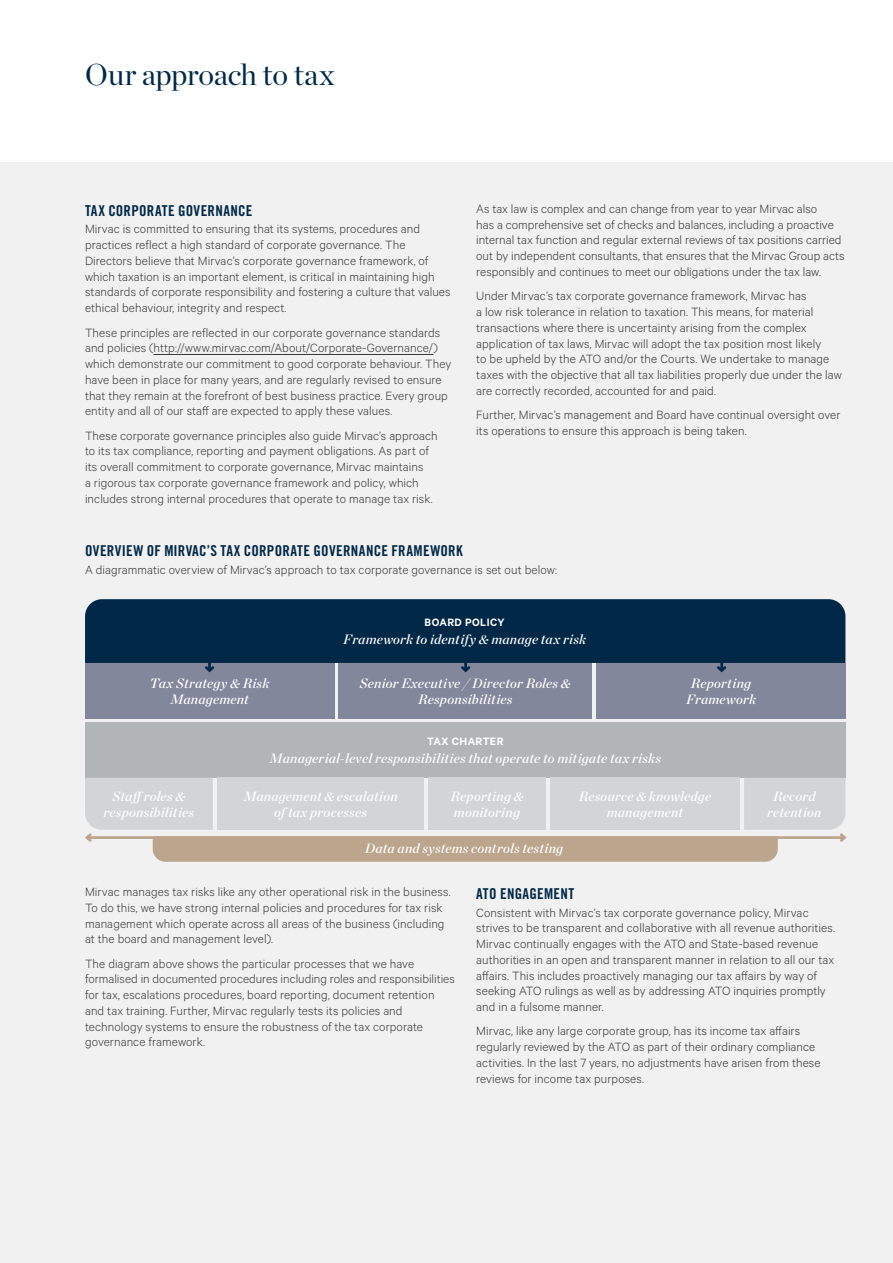
<style>
.page{position:relative;width:893px;height:1263px;background:#fff}
.page>*{position:absolute;margin:0;border:0;box-sizing:border-box;transform-origin:0 0}
.t1{font:30px "Chronicle Display";letter-spacing:-.005em;color:#012846}
.t2{font:15px "Trade Gothic Bold Cond Twenty";letter-spacing:.02em;color:#012846}
.t3{font:300 13.5px/15.8px "Calibre";letter-spacing:.005em;color:#383839}
.t4{font:italic 13.5px/15.8px "Chronicle Display Semi";letter-spacing:.015em;color:#fff;text-align:center}
.t5{font:600 12px "Calibre";letter-spacing:.035em;color:#fff}
</style>
<div class="page">
<div style="left:0;top:162px;width:893px;height:1101px;background:#f1f1f2"></div>
<hr style="left:154px;top:354px;width:279px;height:1px;background:#383839">
<div style="left:85px;top:599px;width:760px;height:64px;background:#012846"></div>
<div style="left:85px;top:663px;width:249px;height:55px;background:#83879b"></div>
<div style="left:338px;top:663px;width:254px;height:55px;background:#83879b"></div>
<div style="left:596px;top:663px;width:249px;height:55px;background:#83879b"></div>
<div style="left:85px;top:722px;width:760px;height:56px;background:#b2b5b6"></div>
<svg style="left:202px;top:660px;width:15px;height:13px"></svg>
<svg style="left:458px;top:660px;width:15px;height:13px"></svg>
<svg style="left:715px;top:660px;width:14px;height:13px"></svg>
<svg style="left:85px;top:778px;width:762px;height:84px;background:#d1ccc6"></svg>
<h1 class="t1" style="left:85px;top:52px;width:251px">Our approach to tax</h1>
<p class="t2" style="left:85px;top:201px;width:169px">TAX CORPORATE GOVERNANCE</p>
<p class="t3" style="left:85px;top:221px;width:367px">Mirvac is committed to ensuring that its systems, procedures and practices reflect a high standard of corporate governance. The Directors believe that Mirvac’s corporate governance framework, of which taxation is an important element, is critical in maintaining high standards of corporate responsibility and fostering a culture that values ethical behaviour, integrity and respect.</p>
<p class="t3" style="left:85px;top:324px;width:368px">These principles are reflected in our corporate governance standards and policies (http://www.mirvac.com/About/Corporate-Governance/) which demonstrate our commitment to good corporate behaviour. They have been in place for many years, and are regularly revised to ensure that they remain at the forefront of best business practice. Every group entity and all of our staff are expected to apply these values.</p>
<p class="t3" style="left:85px;top:427px;width:354px">These corporate governance principles also guide Mirvac’s approach to its tax compliance, reporting and payment obligations. As part of its overall commitment to corporate governance, Mirvac maintains<br>a rigorous tax corporate governance framework and policy, which includes strong internal procedures that operate to manage tax risk.</p>
<p class="t3" style="left:476px;top:200px;width:370px">As tax law is complex and can change from year to year Mirvac also<br>has a comprehensive set of checks and balances, including a proactive internal tax function and regular external reviews of tax positions carried out by independent consultants, that ensures that the Mirvac Group acts responsibly and continues to meet our obligations under the tax law.</p>
<p class="t3" style="left:476px;top:288px;width:367px">Under Mirvac’s tax corporate governance framework, Mirvac has<br>a low risk tolerance in relation to taxation. This means, for material transactions where there is uncertainty arising from the complex application of tax laws, Mirvac will adopt the tax position most likely<br>to be upheld by the ATO and/or the Courts. We undertake to manage taxes with the objective that all tax liabilities properly due under the law are correctly recorded, accounted for and paid.</p>
<p class="t3" style="left:476px;top:406px;width:366px">Further, Mirvac’s management and Board have continual oversight over its operations to ensure this approach is being taken.</p>
<p class="t2" style="left:85px;top:541px;width:379px">OVERVIEW OF MIRVAC’S TAX CORPORATE GOVERNANCE FRAMEWORK</p>
<p class="t3" style="left:85px;top:561px;width:473px">A diagrammatic overview of Mirvac’s approach to tax corporate governance is set out below:</p>
<p class="t5" style="left:425px;top:615px;width:81px">BOARD POLICY</p>
<p class="t4" style="left:343px;top:630px;width:244px">Framework to identify &amp; manage tax risk</p>
<p class="t4" style="left:150px;top:674px;width:121px">Tax Strategy &amp; Risk<br>Management</p>
<p class="t4" style="left:360px;top:674px;width:212px">Senior Executive / Director Roles &amp;<br>Responsibilities</p>
<p class="t4" style="left:686px;top:674px;width:71px">Reporting<br>Framework</p>
<p class="t5" style="left:427px;top:734px;width:78px">TAX CHARTER</p>
<p class="t4" style="left:270px;top:749px;width:393px">Managerial-level responsibilities that operate to mitigate tax risks</p>
<p class="t4" style="left:104px;top:788px;width:92px">Staff roles &amp; responsibilities</p>
<p class="t4" style="left:243px;top:788px;width:156px">Management &amp; escalation of tax processes</p>
<p class="t4" style="left:451px;top:788px;width:74px;text-align:left">Reporting &amp; monitoring</p>
<p class="t4" style="left:579px;top:788px;width:134px">Resource &amp; knowledge management</p>
<p class="t4" style="left:767px;top:788px;width:56px">Record retention</p>
<p class="t4" style="left:365px;top:839px;width:200px">Data and systems controls testing</p>
<p class="t2" style="left:476px;top:884px;width:100px">ATO ENGAGEMENT</p>
<p class="t3" style="left:476px;top:904px;width:360px">Consistent with Mirvac’s tax corporate governance policy, Mirvac strives to be transparent and collaborative with all revenue authorities.<br>Mirvac continually engages with the ATO and State-based revenue authorities in an open and transparent manner in relation to all our tax affairs. This includes proactively managing our tax affairs by way of seeking ATO rulings as well as by addressing ATO inquiries promptly and in a fulsome manner.</p>
<p class="t3" style="left:476px;top:1023px;width:346px">Mirvac, like any large corporate group, has its income tax affairs regularly reviewed by the ATO as part of their ordinary compliance activities. In the last 7 years, no adjustments have arisen from these reviews for income tax purposes.</p>
<p class="t3" style="left:85px;top:883px;width:367px">Mirvac manages tax risks like any other operational risk in the business.<br>To do this, we have strong internal policies and procedures for tax risk management which operate across all areas of the business (including at the board and management level).</p>
<p class="t3" style="left:85px;top:955px;width:371px">The diagram above shows the particular processes that we have formalised in documented procedures including roles and responsibilities for tax, escalations procedures, board reporting, document retention and tax training. Further, Mirvac regularly tests its policies and technology systems to ensure the robustness of the tax corporate governance framework.</p>
</div>
